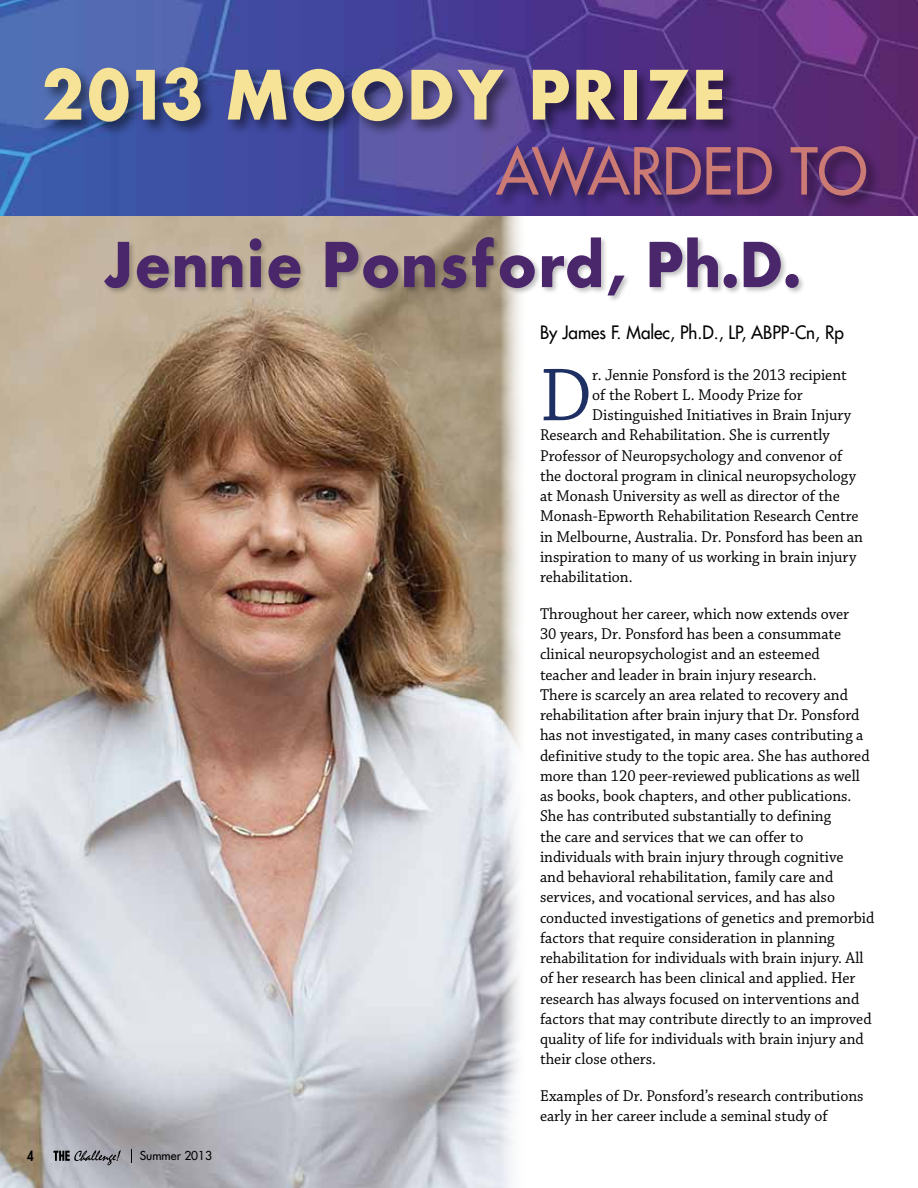
<style>
.page{position:relative;width:918px;height:1188px;background:#fff}
.page>*{position:absolute;margin:0;border:0;box-sizing:border-box;transform-origin:0 0}
.t1{font:78.75px "Chaparral Pro";color:#1e3063;scale:.96 1}
.t2{font:700 66px "Futura";letter-spacing:.02em;color:#f6e398;scale:.95 1}
.t3{font:63px "Futura";color:#cc7b74;scale:.95 1}
.t4{font:700 60px "Futura";color:#4a276b;scale:.95 1}
.t5{font:18px "Futura";color:#000;scale:.95 1}
.t6{font:16.5px/20.2px "Chaparral Pro";color:#000;scale:.96 1}
.t7{font:800 13.5px "Futura";color:#000;scale:.85 1}
.t8{font:12px "Futura";color:#000}
</style>
<div class="page">
<img style="left:0;top:216px;width:521px;height:972px">
<img style="left:0;top:0;width:918px;height:216px">
<svg style="left:131px;top:1149px;width:1px;height:14px"></svg>
<svg style="left:53px;top:1150px;width:68px;height:15px"></svg>
<div style="left:42px;top:65px;width:698px;height:73px;background:#000;opacity:.5"></div>
<div style="left:494px;top:143px;width:388px;height:68px;background:#000;opacity:.5"></div>
<div style="left:103px;top:235px;width:702px;height:67px;background:#000;opacity:.25"></div>
<h2 class="t2" style="left:40px;top:49px;width:717px">2013 Moody Pri ze</h2>
<h3 class="t3" style="left:496px;top:130px;width:392px">Awarded to</h3>
<h3 class="t4" style="left:103px;top:223px;width:737px">Jennie Ponsford, Ph.D.</h3>
<p class="t7" style="left:27px;top:1147px;width:9px">4</p>
<p class="t8" style="left:140px;top:1148px;width:74px">Summer 2013</p>
<p class="t5" style="left:540px;top:321px;width:321px">By James F. Malec, Ph.D., LP, ABPP-Cn, Rp</p>
<h1 class="t1" style="left:540px;top:352px;width:56px">D</h1>
<p class="t6" style="left:592px;top:365px;width:267px">r. Jennie Ponsford is the 2013 recipient</p>
<p class="t6" style="left:592px;top:385px;width:221px">of the Robert L. Moody Prize for</p>
<p class="t6" style="left:592px;top:406px;width:271px">Distinguished Initiatives in Brain Injury</p>
<p class="t6" style="left:540px;top:426px;width:303px">Research and Rehabilitation. She is currently</p>
<p class="t6" style="left:540px;top:446px;width:316px">Professor of Neuropsychology and convenor of</p>
<p class="t6" style="left:540px;top:466px;width:331px">the doctoral program in clinical neuropsychology</p>
<p class="t6" style="left:540px;top:486px;width:314px">at Monash University as well as director of the</p>
<p class="t6" style="left:540px;top:507px;width:333px">Monash-Epworth Rehabilitation Research Centre</p>
<p class="t6" style="left:540px;top:527px;width:338px">in Melbourne, Australia. Dr. Ponsford has been an</p>
<p class="t6" style="left:540px;top:547px;width:331px">inspiration to many of us working in brain injury</p>
<p class="t6" style="left:540px;top:567px;width:98px">rehabilitation.</p>
<p class="t6" style="left:540px;top:604px;width:350px">Throughout her career, which now extends over<br>30 years, Dr. Ponsford has been a consummate clinical neuropsychologist and an esteemed<br>teacher and leader in brain injury research.<br>There is scarcely an area related to recovery and rehabilitation after brain injury that Dr. Ponsford has not investigated, in many cases contributing a definitive study to the topic area. She has authored more than 120 peer-reviewed publications as well as books, book chapters, and other publications.<br>She has contributed substantially to defining<br>the care and services that we can offer to individuals with brain injury through cognitive<br>and behavioral rehabilitation, family care and services, and vocational services, and has also conducted investigations of genetics and premorbid factors that require consideration in planning rehabilitation for individuals with brain injury. All of her research has been clinical and applied. Her research has always focused on interventions and factors that may contribute directly to an improved quality of life for individuals with brain injury and their close others.</p>
<p class="t6" style="left:540px;top:1086px;width:339px">Examples of Dr. Ponsford’s research contributions early in her career include a seminal study of</p>
</div>
